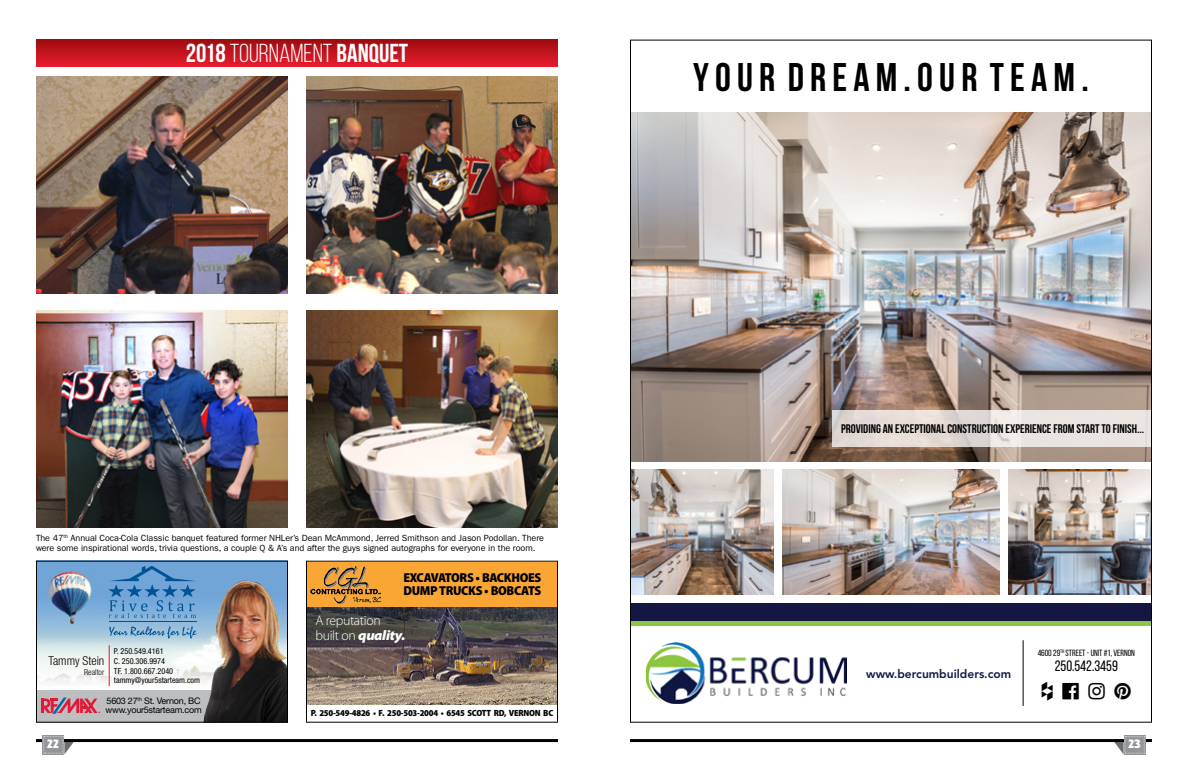
<style>
.page{position:relative;width:1188px;height:774px;background:#fff}
.page>*{position:absolute;margin:0;border:0;box-sizing:border-box;transform-origin:0 0}
.t1{font:700 40px "Bebas Neue";color:#000}
.t2{font:700 26px "Bebas Neue";color:#fff}
.t3{font:15px "Bebas Neue";color:#000}
.t4{font:300 13.8px/15.3px "Myriad Pro";letter-spacing:-.025em;color:#fff}
.t5{font:900 semi-condensed 13px/13px "Myriad Pro";letter-spacing:-.025em;color:#000}
.t6{font:700 12.5px "Bebas Neue";color:#000}
.t7{font:300 condensed 12.3px "Helvetica Neue LT Std";color:#000}
.t8{font:800 12px "Avenir LT Std";color:#141741}
.t9{font:10.4px "Revue Std";color:#fff}
.t10{font:9px/10px "ITC Franklin Gothic Std";letter-spacing:-.005em;color:#000}
.t11{font:900 semi-condensed 9px "Myriad Pro";letter-spacing:-.025em;color:#000}
.t12{font:9px/9px "Helvetica Neue LT Std";letter-spacing:-.025em;color:#000}
.t13{font:9px "Bebas Neue";color:#000}
.t14{font:condensed 8.2px/9.8px "Helvetica Neue LT Std";color:#000}
.t15{font:300 condensed 8.2px "Helvetica Neue LT Std";color:#000}
.s1{font-weight:400}
.s2{font-weight:900;font-style:italic;font-stretch:semi-expanded}
</style>
<div class="page">
<hr style="left:630px;top:739px;width:522px;height:3px;background:#000">
<div style="left:1124px;top:735px;width:22px;height:20px;background:#939598"></div>
<svg style="left:1114px;top:736px;width:31px;height:19px"></svg>
<hr style="left:36px;top:739px;width:522px;height:3px;background:#000">
<div style="left:42px;top:735px;width:22px;height:20px;background:#939598"></div>
<svg style="left:43px;top:736px;width:31px;height:19px"></svg>
<img style="left:646px;top:643px;width:201px;height:60px">
<img style="left:632px;top:470px;width:142px;height:124px">
<img style="left:1008px;top:470px;width:142px;height:124px">
<img style="left:632px;top:113px;width:518px;height:348px">
<img style="left:783px;top:470px;width:216px;height:124px">
<svg style="left:832px;top:410px;width:318px;height:36px;background:#e6dfdb"></svg>
<hr style="left:630px;top:621px;width:522px;height:4px;background:#8dc640">
<div style="left:630px;top:603px;width:522px;height:18px;background:#141741"></div>
<hr style="left:1023px;top:640px;width:1px;height:66px;background:#000">
<img style="left:308px;top:607px;width:248px;height:98px">
<div style="left:306px;top:562px;width:252px;height:45px;background:#faa634"></div>
<img style="left:310px;top:566px;width:71px;height:37px">
<div style="left:306px;top:561px;width:252px;height:162px;border:1px solid #000"></div>
<img style="left:38px;top:563px;width:248px;height:124px">
<div style="left:36px;top:690px;width:252px;height:33px;background:#bcbec0"></div>
<img style="left:204px;top:581px;width:82px;height:140px">
<hr style="left:41px;top:699px;width:3px;height:14px;background:#e31837">
<svg style="left:42px;top:698px;width:58px;height:16px"></svg>
<hr style="left:109px;top:645px;width:1px;height:41px;background:#e31837">
<svg style="left:109px;top:626px;width:87px;height:13px"></svg>
<hr style="left:109px;top:622px;width:87px;height:1px;background:#005395">
<svg style="left:108px;top:566px;width:88px;height:52px;background:#6099cc"></svg>
<div style="left:36px;top:561px;width:252px;height:162px;border:1px solid #000"></div>
<img style="left:306px;top:76px;width:252px;height:217px">
<img style="left:36px;top:76px;width:252px;height:217px">
<img style="left:36px;top:310px;width:252px;height:217px">
<img style="left:306px;top:310px;width:252px;height:217px">
<svg style="left:36px;top:40px;width:522px;height:27px;background:#c4141f"></svg>
<h2 class="t2" style="left:186px;top:39px;width:224px">2018 <span class="s1">TOURNAMENT</span> BANQUET</h2>
<p class="t10" style="left:36px;top:533px;width:510px">The 47<sup>th</sup> Annual Coca-Cola Classic banquet featured former NHLer’s Dean McAmmond, Jerred Smithson and Jason Podollan. There were some inspirational words, trivia questions, a couple Q &amp; A’s and after the guys signed autographs for everyone in the room.</p>
<h3 class="t5" style="left:403px;top:571px;width:140px">EXCAVATORS • BACKHOES<br>DUMP TRUCKS • BOBCATS</h3>
<p class="t14" style="left:114px;top:646px;width:88px">P. 250.549.4161<br>C. 250.306.9974<br>TF. 1.800.667.2040 tammy@your5starteam.com</p>
<p class="t12" style="left:106px;top:697px;width:98px">5603 27<sup>th</sup> St. Vernon, BC www.your5starteam.com</p>
<h3 class="t7" style="left:49px;top:654px;width:57px">Tammy Stein</h3>
<p class="t15" style="left:84px;top:667px;width:22px">Realtor</p>
<h3 class="t4" style="left:316px;top:612px;width:92px">A reputation built on <span class="s2">quality.</span></h3>
<p class="t11" style="left:311px;top:707px;width:244px">P. 250-549-4826 • F. 250-503-2004 • 6545 SCOTT RD, VERNON BC</p>
<h1 class="t1" style="left:693px;top:55px;width:397px">Y O U R D R E A M . O U R T E A M .</h1>
<h3 class="t6" style="left:841px;top:422px;width:305px">PROVIDING AN EXCEPTIONAL CONSTRUCTION EXPERIENCE FROM START TO FINISH...</h3>
<h3 class="t8" style="left:866px;top:666px;width:147px">www.bercumbuilders.com</h3>
<p class="t13" style="left:1038px;top:648px;width:99px">4600 29<sup>TH</sup> STREET - UNIT #1, VERNON</p>
<h3 class="t3" style="left:1055px;top:657px;width:65px">250.542.3459</h3>
<p class="t9" style="left:47px;top:737px;width:14px">22</p>
<p class="t9" style="left:1129px;top:737px;width:14px">23</p>
</div>
